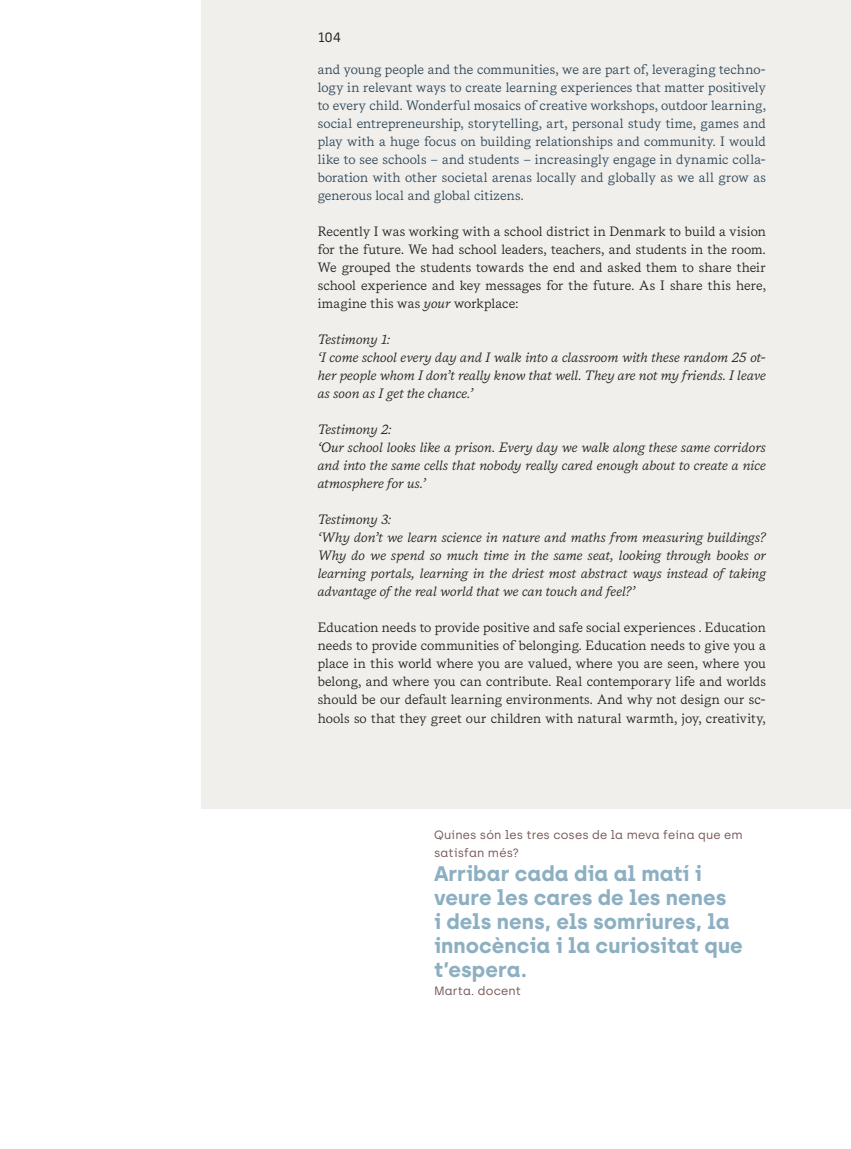
<style>
.page{position:relative;width:851px;height:1149px;background:#fff}
.page>*{position:absolute;margin:0;border:0;box-sizing:border-box;transform-origin:0 0}
.t1{font:700 21px/24px "Archia";color:#8cafc1}
.t2{font:13.5px/18px "Messina Serif";letter-spacing:.01em;color:#1b1d1e;text-align:justify}
.t3{font:italic 13.5px/18px "Messina Serif";letter-spacing:.01em;color:#231f20}
.t4{font:13.5px/18px "Messina Serif";letter-spacing:.01em;color:#2a4354;text-align:justify}
.t5{font:13.5px "Archia";color:#231f20}
.t6{font:12px/18px "Archia";letter-spacing:.01em;color:#765556}
.s1{font-style:italic;color:#231f20}
</style>
<div class="page">
<div style="left:201px;top:0;width:649px;height:808px;background:#f0efec"></div>
<hr style="left:850px;top:0;width:1px;height:808px;background:#f0efec">
<p class="t5" style="left:317px;top:30px;width:25px">104</p>
<p class="t4" style="left:317px;top:60px;width:449px">and young people and the communities, we are part of, leveraging techno&shy;logy in relevant ways to create learning experiences that matter positively to every child. Wonderful mosaics of creative workshops, outdoor learning, social entrepreneurship, storytelling, art, personal study time, games and play with a huge focus on building relationships and community. I would like to see schools – and students – increasingly engage in dynamic colla&shy;boration with other societal arenas locally and globally as we all grow as generous local and global citizens.</p>
<p class="t2" style="left:317px;top:222px;width:449px">Recently I was working with a school district in Denmark to build a vision for the future. We had school leaders, teachers, and students in the room.<br>We grouped the students towards the end and asked them to share their school experience and key messages for the future. As I share this here, imagine this was <span class="s1">your</span> workplace:</p>
<p class="t3" style="left:317px;top:330px;width:449px">Testimony 1:<br>‘I come school every day and I walk into a classroom with these random 25 ot&shy;her people whom I don’t really know that well. They are not my friends. I leave as soon as I get the chance.’</p>
<p class="t3" style="left:317px;top:420px;width:449px">Testimony 2:<br>‘Our school looks like a prison. Every day we walk along these same corridors and into the same cells that nobody really cared enough about to create a nice atmosphere for us.’</p>
<p class="t3" style="left:317px;top:510px;width:449px">Testimony 3:<br>‘Why don’t we learn science in nature and maths from measuring buildings?<br>Why do we spend so much time in the same seat, looking through books or learning portals, learning in the driest most abstract ways instead of taking advantage of the real world that we can touch and feel?’</p>
<p class="t2" style="left:317px;top:618px;width:449px">Education needs to provide positive and safe social experiences . Education needs to provide communities of belonging. Education needs to give you a place in this world where you are valued, where you are seen, where you belong, and where you can contribute. Real contemporary life and worlds should be our default learning environments. And why not design our sc&shy;hools so that they greet our children with natural warmth, joy, creativity,</p>
<p class="t6" style="left:434px;top:825px;width:310px">Quines són les tres coses de la meva feina que em satisfan més?</p>
<h1 class="t1" style="left:434px;top:860px;width:310px">Arribar cada dia al matí i veure les cares de les nenes<br>i dels nens, els somriures, la innocència i la curiositat que t’espera.</h1>
<p class="t6" style="left:434px;top:981px;width:88px">Marta. docent</p>
</div>
